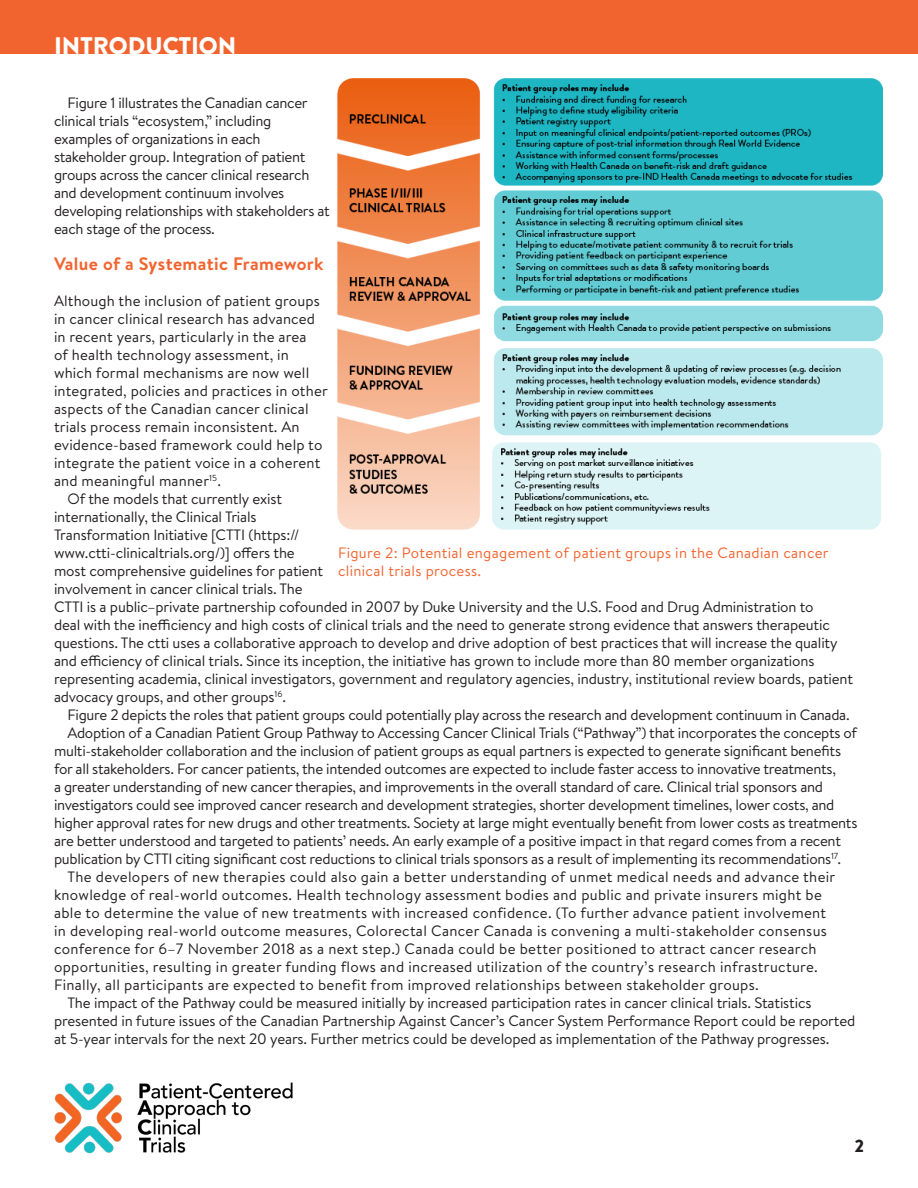
<style>
.page{position:relative;width:918px;height:1188px;background:#fff}
.page>*{position:absolute;margin:0;border:0;box-sizing:border-box;transform-origin:0 0}
.t1{font:900 24px "Brandon Grotesque";color:#fff}
.t2{font:700 18px "Brandon Text";letter-spacing:.02em;color:#f2642f}
.t3{font:900 18px "Brandon Grotesque";color:#231f20}
.t4{font:15px/18px "Brandon Text";letter-spacing:-.01em;color:#231f20}
.t5{font:15px/18px "Brandon Text";letter-spacing:.02em;color:#231f20}
.t6{font:15px/18px "Brandon Text";letter-spacing:.01em;color:#231f20}
.Subhead{font:15px/18px "Brandon Text";letter-spacing:.02em;color:#f2642f}
</style>
<div class="page">
<div style="left:0;top:0;width:918px;height:54px;background:#f2642f"></div>
<img style="left:54px;top:1082px;width:239px;height:72px">
<img style="left:336px;top:78px;width:546px;height:451px">
<p class="t1" style="left:54px;top:29px;width:184px">INTRODUCTION</p>
<p class="t4" style="left:54px;top:93px;width:277px;text-indent:14px">Figure 1 illustrates the Canadian cancer clinical trials “ecosystem,” including examples of organizations in each stakeholder group. Integration of patient groups across the cancer clinical research and development continuum involves developing relationships with stakeholders at each stage of the process.</p>
<p class="t2" style="left:54px;top:251px;width:271px">Value of a Systematic Framework</p>
<p class="t6" style="left:54px;top:291px;width:275px">Although the inclusion of patient groups in cancer clinical research has advanced in recent years, particularly in the area<br>of health technology assessment, in which formal mechanisms are now well integrated, policies and practices in other aspects of the Canadian cancer clinical trials process remain inconsistent. An evidence-based framework could help to integrate the patient voice in a coherent and meaningful manner<sup>15</sup>.</p>
<p class="t4" style="left:54px;top:489px;width:801px;text-indent:14px">Of the models that currently exist<br>internationally, the Clinical Trials<br>Transformation Initiative [CTTI (https://<br>www.ctti-clinicaltrials.org/)] offers the<br>most comprehensive guidelines for patient<br>involvement in cancer clinical trials. The<br>CTTI is a public–private partnership cofounded in 2007 by Duke University and the U.S. Food and Drug Administration to<br>deal with the inefficiency and high costs of clinical trials and the need to generate strong evidence that answers therapeutic questions. The ctti uses a collaborative approach to develop and drive adoption of best practices that will increase the quality and efficiency of clinical trials. Since its inception, the initiative has grown to include more than 80 member organizations representing academia, clinical investigators, government and regulatory agencies, industry, institutional review boards, patient advocacy groups, and other groups<sup>16</sup>.</p>
<p class="t4" style="left:68px;top:705px;width:784px">Figure 2 depicts the roles that patient groups could potentially play across the research and development continuum in Canada.</p>
<p class="t4" style="left:54px;top:723px;width:805px;text-indent:14px">Adoption of a Canadian Patient Group Pathway to Accessing Cancer Clinical Trials (“Pathway”) that incorporates the concepts of multi-stakeholder collaboration and the inclusion of patient groups as equal partners is expected to generate significant benefits for all stakeholders. For cancer patients, the intended outcomes are expected to include faster access to innovative treatments,<br>a greater understanding of new cancer therapies, and improvements in the overall standard of care. Clinical trial sponsors and investigators could see improved cancer research and development strategies, shorter development timelines, lower costs, and higher approval rates for new drugs and other treatments. Society at large might eventually benefit from lower costs as treatments are better understood and targeted to patients’ needs. An early example of a positive impact in that regard comes from a recent publication by CTTI citing significant cost reductions to clinical trials sponsors as a result of implementing its recommendations<sup>17</sup>.</p>
<p class="t5" style="left:54px;top:867px;width:783px;text-indent:14px">The developers of new therapies could also gain a better understanding of unmet medical needs and advance their knowledge of real-world outcomes. Health technology assessment bodies and public and private insurers might be able to determine the value of new treatments with increased confidence. (To further advance patient involvement in developing real-world outcome measures, Colorectal Cancer Canada is convening a multi-stakeholder consensus conference for 6–7 November 2018 as a next step.) Canada could be better positioned to attract cancer research opportunities, resulting in greater funding flows and increased utilization of the country’s research infrastructure.<br>Finally, all participants are expected to benefit from improved relationships between stakeholder groups.</p>
<p class="t4" style="left:54px;top:993px;width:803px;text-indent:14px">The impact of the Pathway could be measured initially by increased participation rates in cancer clinical trials. Statistics presented in future issues of the Canadian Partnership Against Cancer’s Cancer System Performance Report could be reported at 5-year intervals for the next 20 years. Further metrics could be developed as implementation of the Pathway progresses.</p>
<p class="Subhead" style="left:338px;top:543px;width:492px">Figure 2: Potential engagement of patient groups in the Canadian cancer clinical trials process.</p>
<p class="t3" style="left:855px;top:1133px;width:11px">2</p>
</div>
